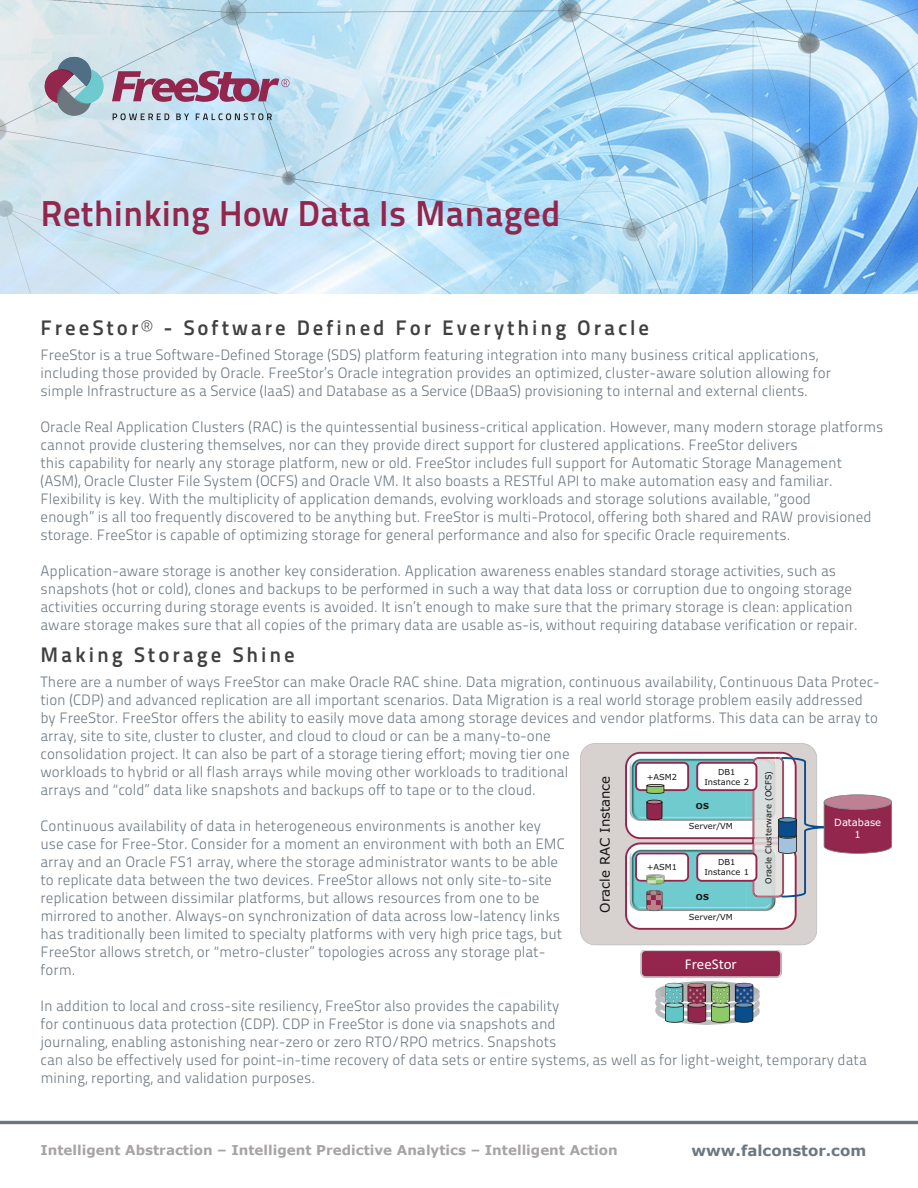
<style>
.page{position:relative;width:918px;height:1188px;background:#fff}
.page>*{position:absolute;margin:0;border:0;box-sizing:border-box;transform-origin:0 0}
.t1{font:36px "Titillium Maps 26 L 750 wt";color:#93264d}
.subhead{font:21px "Titillium Maps 26 L 750 wt";letter-spacing:.14em;color:#404040}
.t2{font:15px/18px "Titillium Maps 26 L 250 wt";color:#6c7780}
.t3{font:700 15px "Verdana";color:#6c7780}
.t4{font:15px "Calibri";color:#fff}
.t5{font:700 13.5px "Verdana";color:#a7a4a3}
.t6{font:13.35px "Verdana";color:#171515}
.t7{font:10.05px/12px "Verdana";color:#fff;text-align:center}
.t8{font:8.25px/10.1px "Verdana";color:#171515;text-align:center}
.t9{font:700 8.25px "Verdana";color:#171515}
</style>
<div class="page">
<img style="left:0;top:0;width:918px;height:294px">
<svg style="left:113px;top:113px;width:56px;height:7px"></svg>
<svg style="left:176px;top:113px;width:13px;height:7px"></svg>
<svg style="left:196px;top:113px;width:76px;height:7px"></svg>
<svg style="left:112px;top:71px;width:177px;height:31px;background:#ac84a0"></svg>
<svg style="left:45px;top:57px;width:60px;height:60px;background:#97a2af"></svg>
<hr style="left:0;top:1121px;width:918px;height:3px;background:#6c7780">
<svg style="left:655px;top:981px;width:105px;height:22px"></svg>
<svg style="left:580px;top:743px;width:237px;height:202px;background:#d6d1cf"></svg>
<svg style="left:625px;top:752px;width:267px;height:178px"></svg>
<img style="left:640px;top:950px;width:141px;height:27px">
<svg style="left:655px;top:990px;width:105px;height:35px;background:#929fa0"></svg>
<img style="left:665px;top:983px;width:88px;height:21px">
<h1 class="t1" style="left:40px;top:186px;width:522px">Rethinking How Data Is Managed</h1>
<p class="subhead" style="left:40px;top:312px;width:610px">FreeStor® - Software Defined For Everything Oracle</p>
<p class="t2" style="left:40px;top:345px;width:779px">FreeStor is a true Software-Defined Storage (SDS) platform featuring integration into many business critical applications,</p>
<p class="t2" style="left:40px;top:363px;width:792px">including those provided by Oracle. FreeStor’s Oracle integration provides an optimized, cluster-aware solution allowing for</p>
<p class="t2" style="left:40px;top:381px;width:769px">simple Infrastructure as a Service (IaaS) and Database as a Service (DBaaS) provisioning to internal and external clients.</p>
<p class="t2" style="left:40px;top:417px;width:844px">Oracle Real Application Clusters (RAC) is the quintessential business-critical application. However, many modern storage platforms</p>
<p class="t2" style="left:40px;top:435px;width:759px">cannot provide clustering themselves, nor can they provide direct support for clustered applications. FreeStor delivers</p>
<p class="t2" style="left:40px;top:453px;width:803px">this capability for nearly any storage platform, new or old. FreeStor includes full support for Automatic Storage Management</p>
<p class="t2" style="left:40px;top:471px;width:794px">(ASM), Oracle Cluster File System (OCFS) and Oracle VM. It also boasts a RESTful API to make automation easy and familiar.</p>
<p class="t2" style="left:40px;top:489px;width:772px">Flexibility is key. With the multiplicity of application demands, evolving workloads and storage solutions available, “good</p>
<p class="t2" style="left:40px;top:507px;width:833px">enough” is all too frequently discovered to be anything but. FreeStor is multi-Protocol, offering both shared and RAW provisioned</p>
<p class="t2" style="left:40px;top:525px;width:752px">storage. FreeStor is capable of optimizing storage for general performance and also for specific Oracle requirements.</p>
<p class="t2" style="left:40px;top:561px;width:797px">Application-aware storage is another key consideration. Application awareness enables standard storage activities, such as</p>
<p class="t2" style="left:40px;top:579px;width:813px">snapshots (hot or cold), clones and backups to be performed in such a way that data loss or corruption due to ongoing storage</p>
<p class="t2" style="left:40px;top:597px;width:814px">activities occurring during storage events is avoided. It isn’t enough to make sure that the primary storage is clean: application</p>
<p class="t2" style="left:40px;top:615px;width:819px">aware storage makes sure that all copies of the primary data are usable as-is, without requiring database verification or repair.</p>
<p class="subhead" style="left:40px;top:639px;width:256px">Making Storage Shine</p>
<p class="t2" style="left:40px;top:672px;width:841px">There are a number of ways FreeStor can make Oracle RAC shine. Data migration, continuous availability, Continuous Data Protec&shy;tion (CDP) and advanced replication are all important scenarios. Data Migration is a real world storage problem easily addressed by FreeStor. FreeStor offers the ability to easily move data among storage devices and vendor platforms. This data can be array to array, site to site, cluster to cluster, and cloud to cloud or can be a many-to-one<br>consolidation project. It can also be part of a storage tiering effort; moving tier one<br>workloads to hybrid or all flash arrays while moving other workloads to traditional<br>arrays and “cold” data like snapshots and backups off to tape or to the cloud.</p>
<p class="t2" style="left:40px;top:816px;width:526px">Continuous availability of data in heterogeneous environments is another key use case for Free-Stor. Consider for a moment an environment with both an EMC array and an Oracle FS1 array, where the storage administrator wants to be able to replicate data between the two devices. FreeStor allows not only site-to-site replication between dissimilar platforms, but allows resources from one to be mirrored to another. Always-on synchronization of data across low-latency links has traditionally been limited to specialty platforms with very high price tags, but FreeStor allows stretch, or “metro-cluster” topologies across any storage plat&shy;form.</p>
<p class="t2" style="left:40px;top:996px;width:828px">In addition to local and cross-site resiliency, FreeStor also provides the capability<br>for continuous data protection (CDP). CDP in FreeStor is done via snapshots and<br>journaling, enabling astonishing near-zero or zero RTO/RPO metrics. Snapshots<br>can also be effectively used for point-in-time recovery of data sets or entire systems, as well as for light-weight, temporary data mining, reporting, and validation purposes.</p>
<p class="t8" style="left:705px;top:767px;width:46px">DB1<br>Instance 2</p>
<p class="t8" style="left:763px;top:884px;width:114px;rotate:-90deg">Oracle Clusterware (OCFS)</p>
<p class="t8" style="left:647px;top:772px;width:32px">+ASM2</p>
<p class="t6" style="left:596px;top:913px;width:138px;rotate:-90deg">Oracle RAC Instance</p>
<p class="t9" style="left:696px;top:800px;width:14px">OS</p>
<p class="t7" style="left:834px;top:816px;width:48px">Database<br>1</p>
<p class="t8" style="left:689px;top:821px;width:45px">Server/VM</p>
<p class="t8" style="left:647px;top:862px;width:32px">+ASM1</p>
<p class="t8" style="left:705px;top:857px;width:46px">DB1<br>Instance 1</p>
<p class="t9" style="left:696px;top:891px;width:14px">OS</p>
<p class="t8" style="left:689px;top:912px;width:45px">Server/VM</p>
<p class="t4" style="left:685px;top:954px;width:53px">FreeStor</p>
<p class="t5" style="left:40px;top:1141px;width:579px">Intelligent Abstraction – Intelligent Predictive Analytics – Intelligent Action</p>
<p class="t3" style="left:692px;top:1140px;width:176px">www.falconstor.com</p>
</div>
